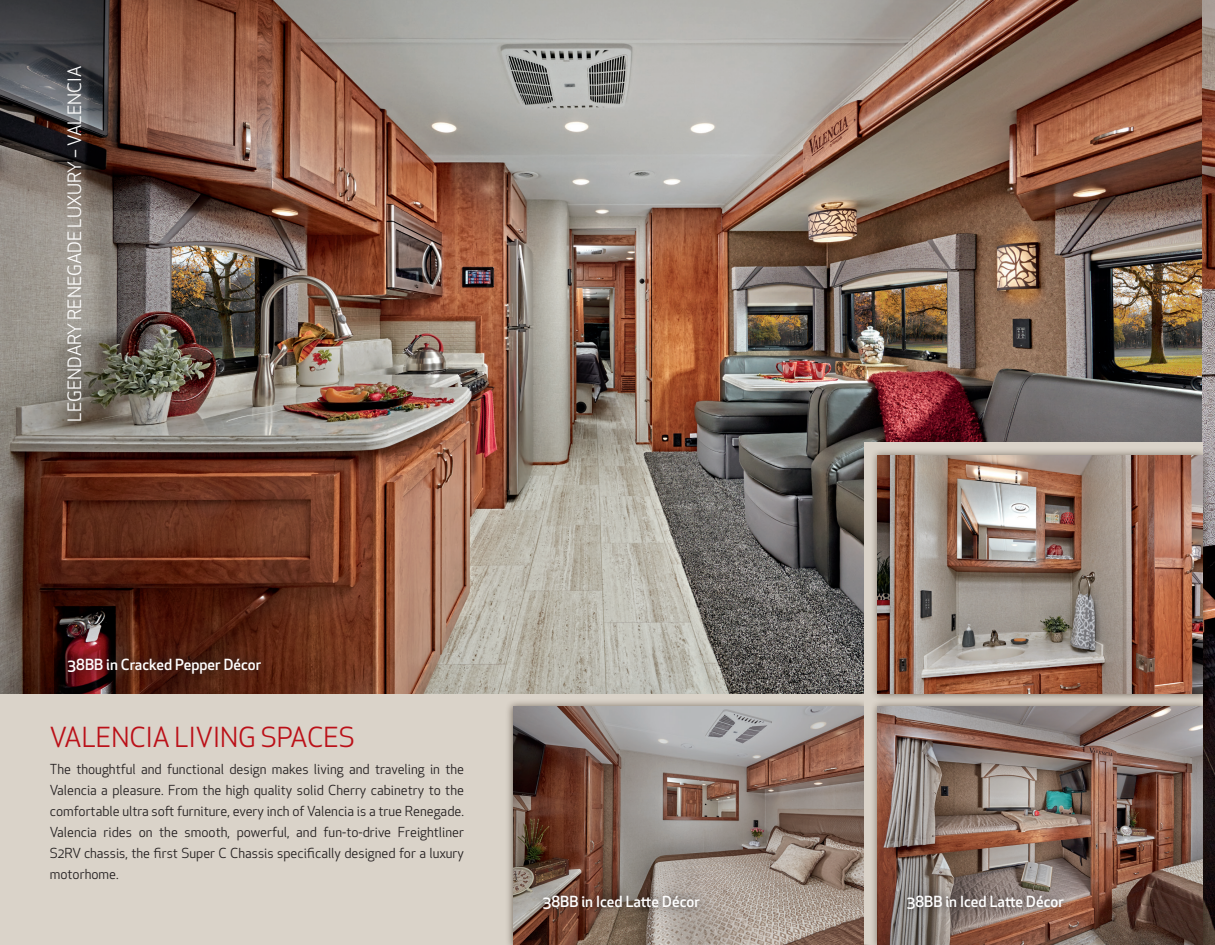
<style>
.page{position:relative;width:1215px;height:945px;background:#fff}
.page>*{position:absolute;margin:0;border:0;box-sizing:border-box;transform-origin:0 0}
.t1{font:27px "Apex New";color:#bb1018}
.t2{font:18px "Apex New";color:#fff}
.t3{font:500 15px "Apex New";color:#fff}
.t4{font:13.5px/21px "Apex New";color:#231f20;text-align:justify}
</style>
<div class="page">
<img style="left:1202px;top:0;width:13px;height:945px">
<div style="left:0;top:0;width:1202px;height:945px;background:#dad3c9"></div>
<img style="left:0;top:0;width:1202px;height:694px">
<div style="left:505px;top:698px;width:367px;height:247px;background:#1b0d00;opacity:.5"></div>
<img style="left:513px;top:706px;width:351px;height:239px">
<div style="left:59px;top:649px;width:211px;height:33px;background:#231f20;opacity:.75"></div>
<div style="left:534px;top:887px;width:174px;height:32px;background:#231f20;opacity:.75"></div>
<div style="left:864px;top:442px;width:338px;height:502px;background:#dad3c9"></div>
<div style="left:869px;top:699px;width:341px;height:246px;background:#1b0d00;opacity:.5"></div>
<img style="left:877px;top:706px;width:326px;height:239px">
<div style="left:870px;top:447px;width:340px;height:255px;background:#1b0d00;opacity:.5"></div>
<img style="left:877px;top:455px;width:326px;height:239px">
<div style="left:898px;top:887px;width:174px;height:32px;background:#231f20;opacity:.75"></div>
<h2 class="t2" style="left:63px;top:422px;width:357px;rotate:-90deg">LEGENDARY RENEGADE LUXURY – VALENCIA</h2>
<p class="t3" style="left:68px;top:654px;width:195px">38BB in Cracked Pepper Décor</p>
<h1 class="t1" style="left:50px;top:720px;width:307px">VALENCIA LIVING SPACES</h1>
<p class="t4" style="left:50px;top:759px;width:416px">The thoughtful and functional design makes living and traveling in the Valencia a pleasure. From the high quality solid Cherry cabinetry to the comfortable ultra soft furniture, every inch of Valencia is a true Renegade.<br>Valencia rides on the smooth, powerful, and fun-to-drive Freightliner S2RV chassis, the first Super C Chassis specifically designed for a luxury motorhome.</p>
<p class="t3" style="left:543px;top:892px;width:159px">38BB in Iced Latte Décor</p>
<p class="t3" style="left:904px;top:892px;width:159px">38BB in Iced Latte Décor</p>
<p class="t3" style="left:907px;top:892px;width:159px">38BB in Iced Latte Décor</p>
</div>
